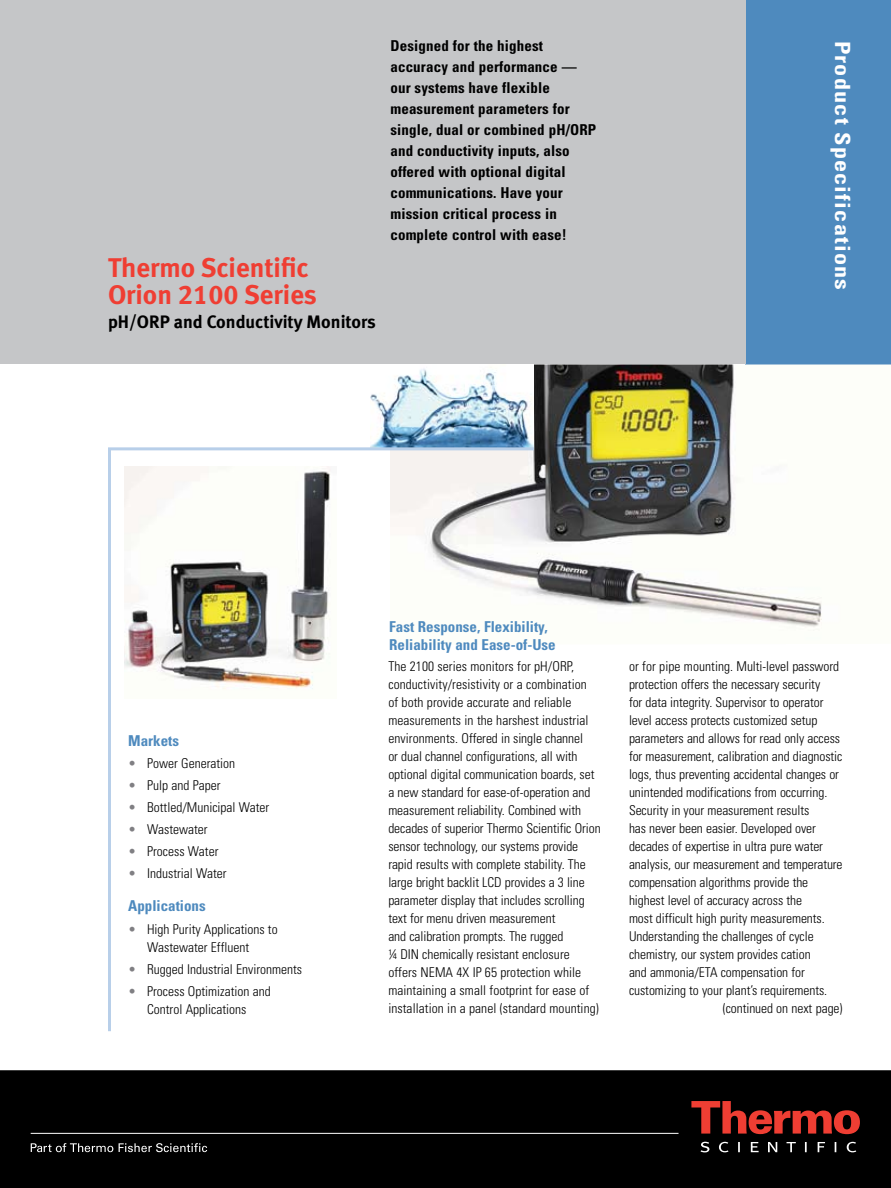
<style>
.page{position:relative;width:891px;height:1188px;background:#fff}
.page>*{position:absolute;margin:0;border:0;box-sizing:border-box;transform-origin:0 0}
.t1{font:27px/27px "Meta Bold LF";color:#ef3e33}
.t2{font:700 condensed 21px "Univers LT Std";letter-spacing:.05em;color:#fff;scale:1.15 1}
.t3{font:18px "Meta Bold LF";color:#000}
.t4{font:700 condensed 15px/21px "Univers LT Std";letter-spacing:.01em;color:#000}
.t5{font:700 condensed 15px/18px "Univers LT Std";color:#4e8abe}
.t6{font:300 condensed 13.5px/18px "Univers LT Std";letter-spacing:-.005em;color:#000}
.t7{font:300 condensed 13.5px/22px "Univers LT Std";color:#807f83;text-align:justify}
</style>
<div class="page">
<div style="left:745px;top:0;width:146px;height:365px;background:#4e8abe"></div>
<div style="left:0;top:0;width:745px;height:364px;background:#c5c6c8"></div>
<div style="left:0;top:1070px;width:891px;height:118px;background:#000"></div>
<svg style="left:31px;top:1143px;width:82px;height:9px"></svg>
<svg style="left:119px;top:1143px;width:88px;height:9px"></svg>
<svg style="left:691px;top:1101px;width:169px;height:33px;background:#6d1c17"></svg>
<svg style="left:701px;top:1142px;width:155px;height:10px;background:#303030"></svg>
<hr style="left:31px;top:1133px;width:648px;height:1px;background:#fff">
<img style="left:534px;top:364px;width:357px;height:267px">
<img style="left:370px;top:367px;width:164px;height:79px">
<svg style="left:108px;top:446px;width:429px;height:586px"></svg>
<h1 class="t1" style="left:108px;top:254px;width:210px">Thermo Scientific<br>Orion 2100 Series</h1>
<h3 class="t3" style="left:108px;top:311px;width:269px">pH/ORP and Conductivity Monitors</h3>
<p class="t4" style="left:390px;top:35px;width:207px">Designed for the highest accuracy and performance — our systems have flexible measurement parameters for single, dual or combined pH/ORP and conductivity inputs, also offered with optional digital communications. Have your mission critical process in complete control with ease!</p>
<h2 class="t2" style="left:856px;top:40px;width:218px;rotate:90deg">Product Specifications</h2>
<p class="t5" style="left:128px;top:731px;width:52px">Markets</p>
<p class="t6" style="left:147px;top:752px;width:124px;line-height:22px">Power Generation<br>Pulp and Paper<br>Bottled/Municipal Water<br>Wastewater<br>Process Water<br>Industrial Water</p>
<p class="t5" style="left:128px;top:897px;width:79px">Applications</p>
<p class="t6" style="left:147px;top:920px;width:132px">High Purity Applications to<br>Wastewater Effluent</p>
<p class="t6" style="left:147px;top:958px;width:157px;line-height:22px">Rugged Industrial Environments<br>Process Optimization and</p>
<p class="t6" style="left:147px;top:1000px;width:101px">Control Applications</p>
<p class="t7" style="left:128px;top:752px;width:10px">• • • • • •</p>
<p class="t7" style="left:128px;top:918px;width:10px">•</p>
<p class="t7" style="left:128px;top:958px;width:10px">• •</p>
<p class="t5" style="left:389px;top:617px;width:168px">Fast Response, Flexibility,<br>Reliability and Ease-of-Use</p>
<p class="t6" style="left:388px;top:658px;width:214px">The 2100 series monitors for pH/ORP, conductivity/resistivity or a combination<br>of both provide accurate and reliable measurements in the harshest industrial environments. Offered in single channel<br>or dual channel configurations, all with optional digital communication boards, set a new standard for ease-of-operation and measurement reliability. Combined with decades of superior Thermo Scientific Orion sensor technology, our systems provide rapid results with complete stability. The large bright backlit LCD provides a 3 line parameter display that includes scrolling text for menu driven measurement<br>and calibration prompts. The rugged<br>¼ DIN chemically resistant enclosure offers NEMA 4X IP 65 protection while maintaining a small footprint for ease of installation in a panel (standard mounting)</p>
<p class="t6" style="left:629px;top:658px;width:212px">or for pipe mounting. Multi-level password</p>
<p class="t6" style="left:629px;top:676px;width:193px">protection offers the necessary security</p>
<p class="t6" style="left:629px;top:694px;width:196px">for data integrity. Supervisor to operator</p>
<p class="t6" style="left:629px;top:712px;width:190px">level access protects customized setup</p>
<p class="t6" style="left:629px;top:730px;width:213px">parameters and allows for read only access</p>
<p class="t6" style="left:629px;top:748px;width:215px">for measurement, calibration and diagnostic</p>
<p class="t6" style="left:629px;top:766px;width:212px">logs, thus preventing accidental changes or</p>
<p class="t6" style="left:629px;top:784px;width:200px">unintended modifications from occurring.</p>
<p class="t6" style="left:629px;top:802px;width:182px">Security in your measurement results</p>
<p class="t6" style="left:629px;top:820px;width:188px">has never been easier. Developed over</p>
<p class="t6" style="left:629px;top:838px;width:196px">decades of expertise in ultra pure water</p>
<p class="t6" style="left:629px;top:856px;width:215px">analysis, our measurement and temperature</p>
<p class="t6" style="left:629px;top:874px;width:181px">compensation algorithms provide the</p>
<p class="t6" style="left:629px;top:892px;width:175px">highest level of accuracy across the</p>
<p class="t6" style="left:629px;top:910px;width:197px">most difficult high purity measurements.</p>
<p class="t6" style="left:629px;top:928px;width:186px">Understanding the challenges of cycle</p>
<p class="t6" style="left:629px;top:946px;width:183px">chemistry, our system provides cation</p>
<p class="t6" style="left:629px;top:964px;width:177px">and ammonia/ETA compensation for</p>
<p class="t6" style="left:629px;top:982px;width:200px">customizing to your plant’s requirements.</p>
<p class="t6" style="left:723px;top:1000px;width:121px">(continued on next page)</p>
</div>
